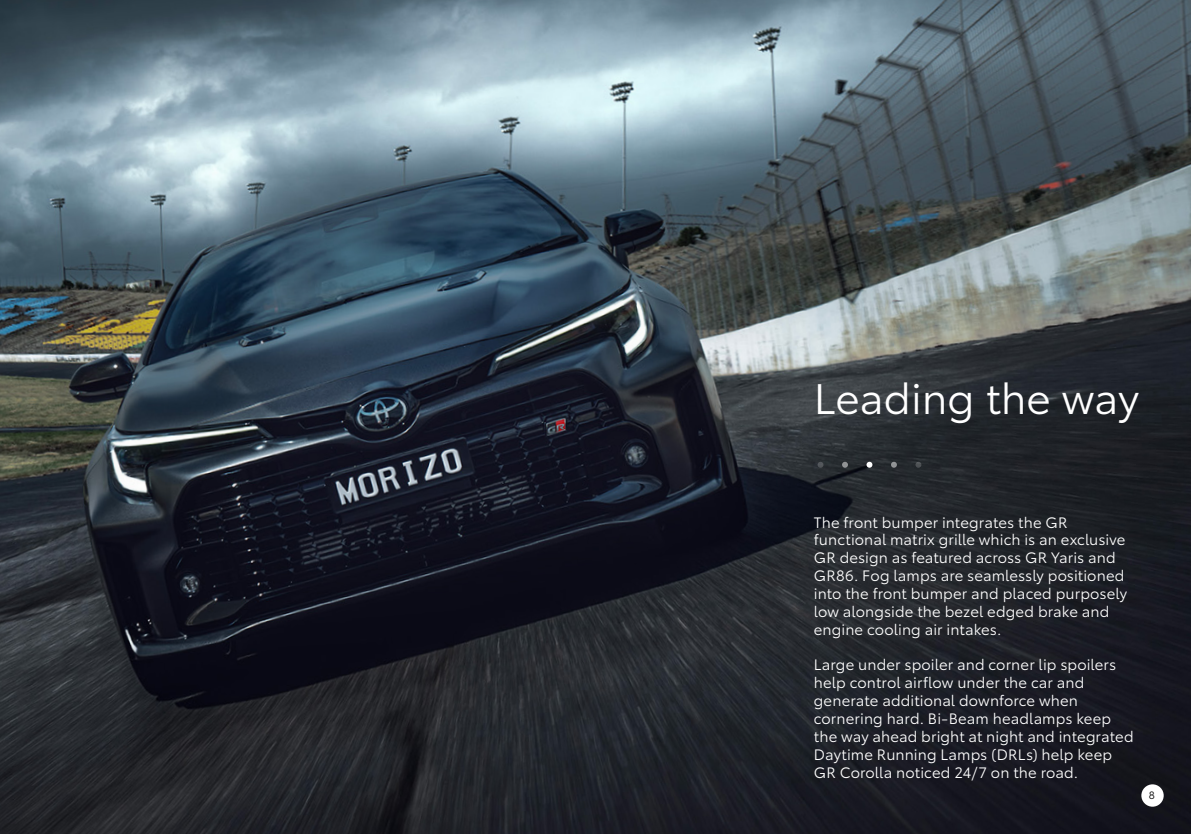
<style>
.page{position:relative;width:1191px;height:834px;background:#fff}
.page>*{position:absolute;margin:0;border:0;box-sizing:border-box;transform-origin:0 0}
.t1{font:42px "Toyota Type";color:#fff}
.t2{font:14.88px/17.8px "Toyota Type";letter-spacing:.005em;color:#fff}
.t3{font:10.5px "Toyota Type";color:#000}
</style>
<div class="page">
<img style="left:0;top:0;width:1191px;height:833px">
<svg style="left:817px;top:461px;width:6px;height:6px"></svg>
<svg style="left:842px;top:461px;width:6px;height:6px"></svg>
<svg style="left:866px;top:461px;width:6px;height:6px"></svg>
<svg style="left:891px;top:461px;width:6px;height:6px"></svg>
<svg style="left:915px;top:461px;width:6px;height:6px"></svg>
<div style="left:1141px;top:784px;width:22px;height:22px;background:#fff;border-radius:50%"></div>
<h1 class="t1" style="left:814px;top:368px;width:327px">Leading the way</h1>
<p class="t2" style="left:814px;top:512px;width:315px">The front bumper integrates the GR functional matrix grille which is an exclusive GR design as featured across GR Yaris and GR86. Fog lamps are seamlessly positioned into the front bumper and placed purposely low alongside the bezel edged brake and engine cooling air intakes.</p>
<p class="t2" style="left:814px;top:655px;width:321px">Large under spoiler and corner lip spoilers help control airflow under the car and generate additional downforce when cornering hard. Bi-Beam headlamps keep the way ahead bright at night and integrated Daytime Running Lamps (DRLs) help keep GR Corolla noticed 24/7 on the road.</p>
<p class="t3" style="left:1148px;top:787px;width:8px">8</p>
</div>
